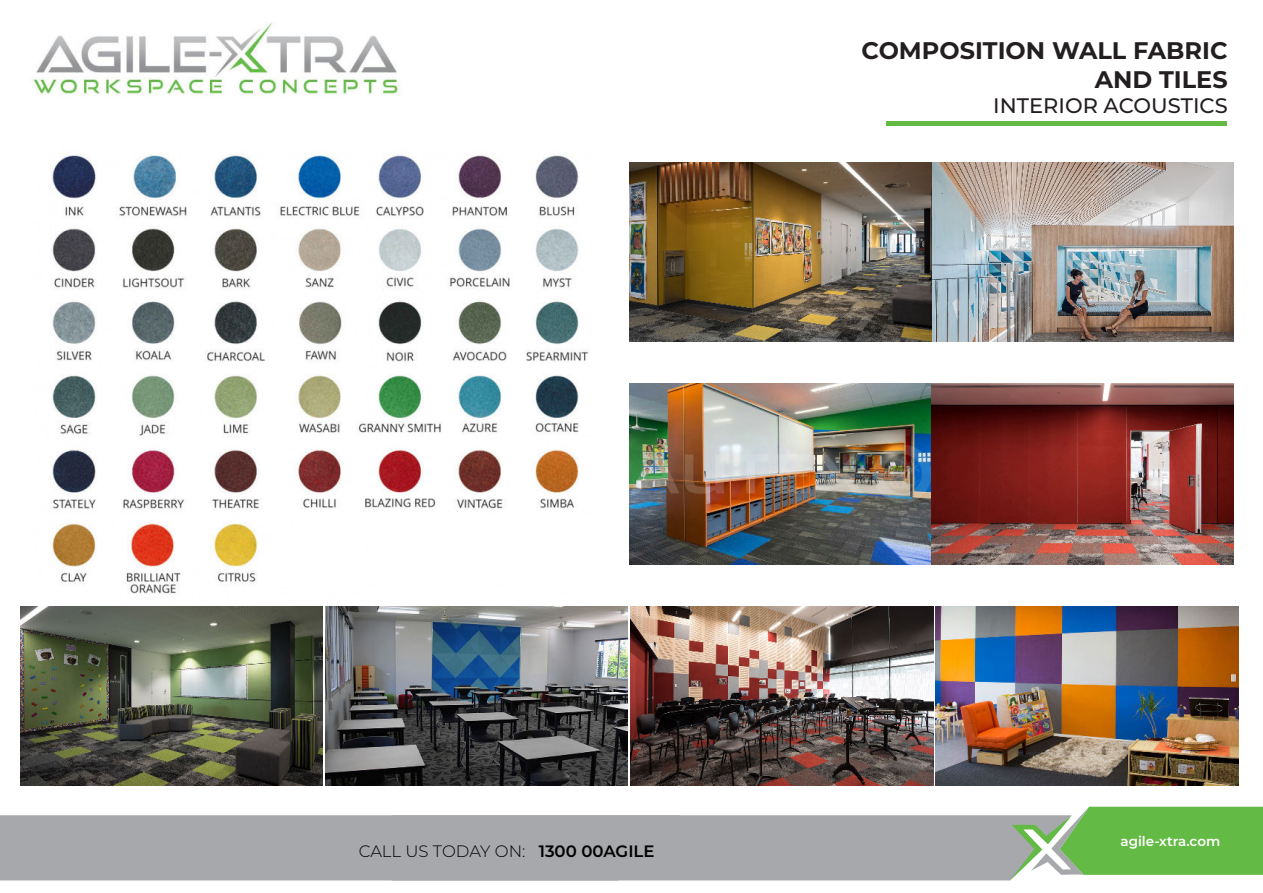
<style>
.page{position:relative;width:1263px;height:893px;background:#fff}
.page>*{position:absolute;margin:0;border:0;box-sizing:border-box;transform-origin:0 0}
.t1{font:700 24px/28.8px "Montserrat";color:#231f20;text-align:right}
.t2{font:500 21px "Montserrat";color:#231f20}
.t3{font:300 16.5px "Montserrat";color:#000}
.t4{font:600 13.5px "Montserrat";color:#fff}
.s1{font-weight:600}
</style>
<div class="page">
<img style="left:629px;top:384px;width:605px;height:180px">
<img style="left:936px;top:606px;width:302px;height:180px">
<img style="left:631px;top:606px;width:302px;height:180px">
<img style="left:325px;top:606px;width:303px;height:180px">
<img style="left:629px;top:162px;width:605px;height:180px">
<img style="left:20px;top:606px;width:302px;height:180px">
<img style="left:50px;top:154px;width:538px;height:440px">
<img style="left:33px;top:22px;width:366px;height:73px">
<div style="left:887px;top:121px;width:340px;height:5px;background:#63ba45"></div>
<svg style="left:0;top:807px;width:1263px;height:73px;background:#a7b5a6"></svg>
<p class="t1" style="left:861px;top:37px;width:368px">COMPOSITION WALL FABRIC<br>AND TILES</p>
<p class="t2" style="left:993px;top:98px;width:236px">INTERIOR ACOUSTICS</p>
<p class="t3" style="left:359px;top:844px;width:297px">CALL US TODAY ON: <span class="s1">1300 00AGILE</span></p>
<p class="t4" style="left:1120px;top:836px;width:101px">agile-xtra.com</p>
</div>
